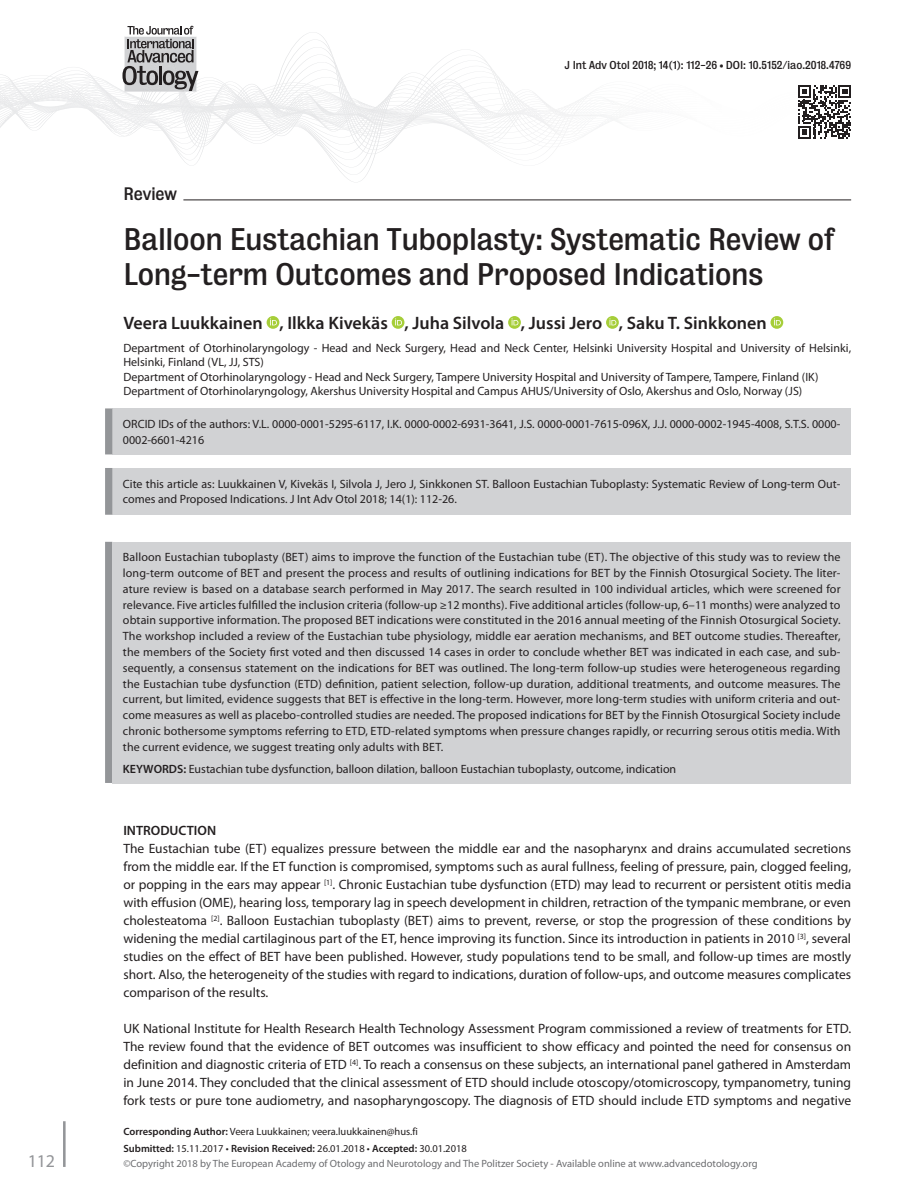
<style>
.page{position:relative;width:915px;height:1191px;background:#fff}
.page>*{position:absolute;margin:0;border:0;box-sizing:border-box;transform-origin:0 0}
.t1{font:28.5px/34.2px "Bureau Grot Five Three";color:#231f20}
.t2{font:600 18px "Myriad Pro";color:#231f20}
.t3{font:18px "Myriad Pro";color:#939598}
.t4{font:16.5px "Bureau Grot Five Three";color:#231f20}
.t5{font:13.5px/18px "Myriad Pro";color:#231f20;text-align:justify}
.t6{font:600 13.5px "Myriad Pro";color:#231f20}
.t7{font:12px/15.8px "Myriad Pro";color:#231f20}
.t8{font:10.5px "Myriad Pro";color:#6c6d70}
.t9{font:600 10.5px "Myriad Pro";color:#231f20}
.t10{font:10.5px "Myriad Pro";color:#231f20}
.t11{font:10.5px "Bureau Grot Five Three";color:#231f20}
.s1{font-size:6px}
.s2{font-weight:600}
.s3{font-weight:400}
</style>
<div class="page">
<hr style="left:183px;top:199px;width:667px;height:1px;background:#231f20">
<svg style="left:0;top:25px;width:851px;height:140px"></svg>
<div style="left:105px;top:542px;width:7px;height:241px;background:#939598"></div>
<div style="left:112px;top:542px;width:738px;height:241px;background:#d1d2d4"></div>
<svg style="left:266px;top:316px;width:13px;height:13px"></svg>
<svg style="left:391px;top:316px;width:13px;height:13px"></svg>
<svg style="left:508px;top:316px;width:12px;height:13px"></svg>
<svg style="left:606px;top:316px;width:12px;height:13px"></svg>
<svg style="left:770px;top:316px;width:13px;height:13px"></svg>
<div style="left:112px;top:408px;width:738px;height:46px;background:#d1d2d4"></div>
<div style="left:105px;top:408px;width:7px;height:46px;background:#939598"></div>
<div style="left:112px;top:468px;width:738px;height:47px;background:#d1d2d4"></div>
<div style="left:105px;top:468px;width:7px;height:47px;background:#939598"></div>
<hr style="left:63px;top:1121px;width:3px;height:46px;background:#939598">
<p class="t3" style="left:28px;top:1149px;width:29px">112</p>
<p class="t4" style="left:123px;top:184px;width:55px">Review</p>
<p class="t11" style="left:564px;top:59px;width:288px">J Int Adv Otol 2018; 14(1): 112-26 <span class="s1">•</span> DOI: 10.5152/iao.2018.4769</p>
<p class="t1" style="left:123px;top:222px;width:712px">Balloon Eustachian Tuboplasty: Systematic Review of<br>Long-term Outcomes and Proposed Indications</p>
<p class="t2" style="left:123px;top:311px;width:644px">Veera Luukkainen , Ilkka Kivekäs , Juha Silvola , Jussi Jero , Saku T. Sinkkonen</p>
<p class="t7" style="left:123px;top:340px;width:729px;line-height:14.4px">Department of Otorhinolaryngology - Head and Neck Surgery, Head and Neck Center, Helsinki University Hospital and University of Helsinki,<br>Helsinki, Finland (VL, JJ, STS)</p>
<p class="t7" style="left:123px;top:368px;width:696px">Department of Otorhinolaryngology - Head and Neck Surgery, Tampere University Hospital and University of Tampere, Tampere, Finland (IK)</p>
<p class="t7" style="left:123px;top:383px;width:680px">Department of Otorhinolaryngology, Akershus University Hospital and Campus AHUS/University of Oslo, Akershus and Oslo, Norway (JS)</p>
<p class="t7" style="left:123px;top:416px;width:718px">ORCID IDs of the authors: V.L. 0000-0001-5295-6117, I.K. 0000-0002-6931-3641, J.S. 0000-0001-7615-096X, J.J. 0000-0002-1945-4008, S.T.S. 0000-<br>0002-6601-4216</p>
<p class="t7" style="left:123px;top:475px;width:718px">Cite this article as: Luukkainen V, Kivekäs I, Silvola J, Jero J, Sinkkonen ST. Balloon Eustachian Tuboplasty: Systematic Review of Long-term Out&shy;comes and Proposed Indications. J Int Adv Otol 2018; 14(1): 112-26.</p>
<p class="t7" style="left:123px;top:549px;width:719px;text-align:justify">Balloon Eustachian tuboplasty (BET) aims to improve the function of the Eustachian tube (ET). The objective of this study was to review the long-term outcome of BET and present the process and results of outlining indications for BET by the Finnish Otosurgical Society. The liter&shy;ature review is based on a database search performed in May 2017. The search resulted in 100 individual articles, which were screened for relevance. Five articles fulfilled the inclusion criteria (follow-up ≥12 months). Five additional articles (follow-up, 6–11 months) were analyzed to obtain supportive information. The proposed BET indications were constituted in the 2016 annual meeting of the Finnish Otosurgical Society.<br>The workshop included a review of the Eustachian tube physiology, middle ear aeration mechanisms, and BET outcome studies. Thereafter, the members of the Society first voted and then discussed 14 cases in order to conclude whether BET was indicated in each case, and sub&shy;sequently, a consensus statement on the indications for BET was outlined. The long-term follow-up studies were heterogeneous regarding the Eustachian tube dysfunction (ETD) definition, patient selection, follow-up duration, additional treatments, and outcome measures. The current, but limited, evidence suggests that BET is effective in the long-term. However, more long-term studies with uniform criteria and out&shy;come measures as well as placebo-controlled studies are needed. The proposed indications for BET by the Finnish Otosurgical Society include chronic bothersome symptoms referring to ETD, ETD-related symptoms when pressure changes rapidly, or recurring serous otitis media. With the current evidence, we suggest treating only adults with BET.</p>
<p class="t7" style="left:123px;top:760px;width:554px"><span class="s2">KEYWORDS:</span> Eustachian tube dysfunction, balloon dilation, balloon Eustachian tuboplasty, outcome, indication</p>
<p class="t6" style="left:123px;top:822px;width:94px">INTRODUCTION</p>
<p class="t5" style="left:123px;top:839px;width:729px">The Eustachian tube (ET) equalizes pressure between the middle ear and the nasopharynx and drains accumulated secretions from the middle ear. If the ET function is compromised, symptoms such as aural fullness, feeling of pressure, pain, clogged feeling, or popping in the ears may appear <sup>[1]</sup>. Chronic Eustachian tube dysfunction (ETD) may lead to recurrent or persistent otitis media with effusion (OME), hearing loss, temporary lag in speech development in children, retraction of the tympanic membrane, or even cholesteatoma <sup>[2]</sup>. Balloon Eustachian tuboplasty (BET) aims to prevent, reverse, or stop the progression of these conditions by widening the medial cartilaginous part of the ET, hence improving its function. Since its introduction in patients in 2010 <sup>[3]</sup>, several studies on the effect of BET have been published. However, study populations tend to be small, and follow-up times are mostly short. Also, the heterogeneity of the studies with regard to indications, duration of follow-ups, and outcome measures complicates comparison of the results.</p>
<p class="t5" style="left:123px;top:1019px;width:729px">UK National Institute for Health Research Health Technology Assessment Program commissioned a review of treatments for ETD.<br>The review found that the evidence of BET outcomes was insufficient to show efficacy and pointed the need for consensus on definition and diagnostic criteria of ETD <sup>[4]</sup>. To reach a consensus on these subjects, an international panel gathered in Amsterdam in June 2014. They concluded that the clinical assessment of ETD should include otoscopy/otomicroscopy, tympanometry, tuning fork tests or pure tone audiometry, and nasopharyngoscopy. The diagnosis of ETD should include ETD symptoms and negative</p>
<p class="t10" style="left:123px;top:1125px;width:296px"><span class="s2">Corresponding Author:</span> Veera Luukkainen; veera.luukkainen@hus.fi</p>
<p class="t9" style="left:123px;top:1141px;width:345px">Submitted: <span class="s3">15.11.2017 •</span> Revision Received: <span class="s3">26.01.2018 •</span> Accepted: <span class="s3">30.01.2018</span></p>
<p class="t8" style="left:123px;top:1157px;width:635px">©Copyright 2018 by The European Academy of Otology and Neurotology and The Politzer Society - Available online at www.advancedotology.org</p>
</div>
